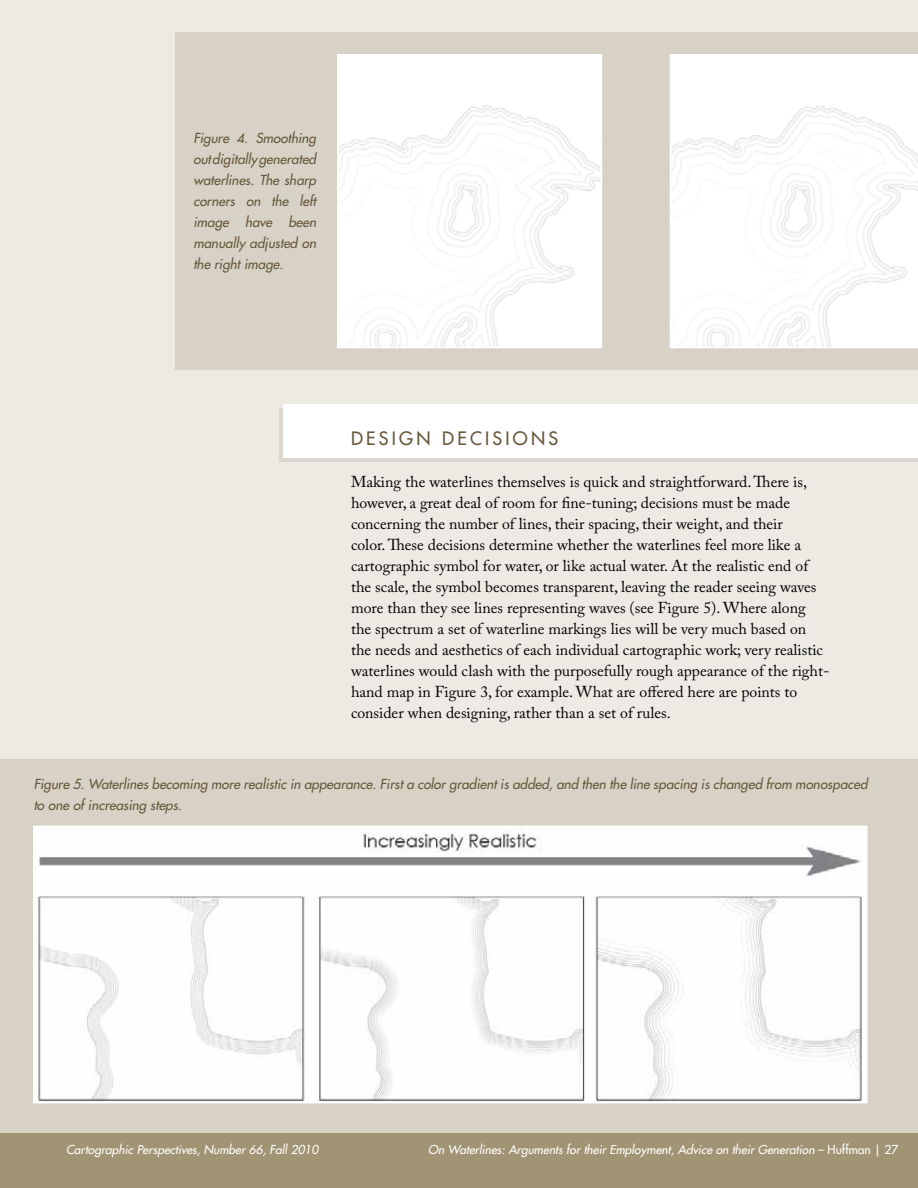
<style>
.page{position:relative;width:918px;height:1188px;background:#fff}
.page>*{position:absolute;margin:0;border:0;box-sizing:border-box;transform-origin:0 0}
.t1{font:500 18px "Futura Std";letter-spacing:.18em;color:#68583a}
.t2{font:15.75px/21px "Adobe Caslon Pro";color:#000}
.t3{font:italic 500 13.5px/21px "Futura Std";color:#68583a;text-align:justify}
.t4{font:italic 500 12px "Futura Std";color:#fff}
.s1{font-style:normal}
</style>
<div class="page">
<div style="left:0;top:0;width:918px;height:1136px;background:#edeae3"></div>
<div style="left:0;top:1133px;width:918px;height:55px;background:#a19474"></div>
<div style="left:279px;top:408px;width:639px;height:54px;background:#dcd7ce"></div>
<div style="left:284px;top:404px;width:634px;height:54px;background:#fff"></div>
<div style="left:176px;top:32px;width:742px;height:338px;background:#d7d1c6"></div>
<svg style="left:670px;top:54px;width:248px;height:294px;background:#fdfdfd"></svg>
<img style="left:340px;top:57px;width:259px;height:288px">
<div style="left:337px;top:54px;width:265px;height:294px;border:2px solid #fff"></div>
<div style="left:0;top:759px;width:918px;height:374px;background:#d7d1c6"></div>
<img style="left:36px;top:829px;width:829px;height:271px">
<div style="left:33px;top:826px;width:835px;height:277px;border:2px solid #fff"></div>
<p class="t3" style="left:193px;top:128px;width:125px">Figure 4. Smoothing out digitally generated waterlines. The sharp corners on the left image have been manually adjusted on the right image.</p>
<p class="t1" style="left:351px;top:427px;width:178px">DESIGN DECISIONS</p>
<p class="t2" style="left:351px;top:471px;width:480px">Making the waterlines themselves is quick and straightforward. There is, however, a great deal of room for fine-tuning; decisions must be made concerning the number of lines, their spacing, their weight, and their<br>color. These decisions determine whether the waterlines feel more like a cartographic symbol for water, or like actual water. At the realistic end of the scale, the symbol becomes transparent, leaving the reader seeing waves more than they see lines representing waves (see Figure 5). Where along the spectrum a set of waterline markings lies will be very much based on the needs and aesthetics of each individual cartographic work; very realistic waterlines would clash with the purposefully rough appearance of the right&shy;hand map in Figure 3, for example. What are offered here are points to consider when designing, rather than a set of rules.</p>
<p class="t3" style="left:34px;top:774px;width:836px">Figure 5. Waterlines becoming more realistic in appearance. First a color gradient is added, and then the line spacing is changed from monospaced to one of increasing steps.</p>
<p class="t4" style="left:66px;top:1142px;width:254px">Cartographic Perspectives, Number 66, Fall 2010</p>
<p class="t4" style="left:428px;top:1142px;width:472px">On Waterlines: Arguments for their Employment, Advice on their Generation <span class="s1">– Huffman | 27</span></p>
</div>
